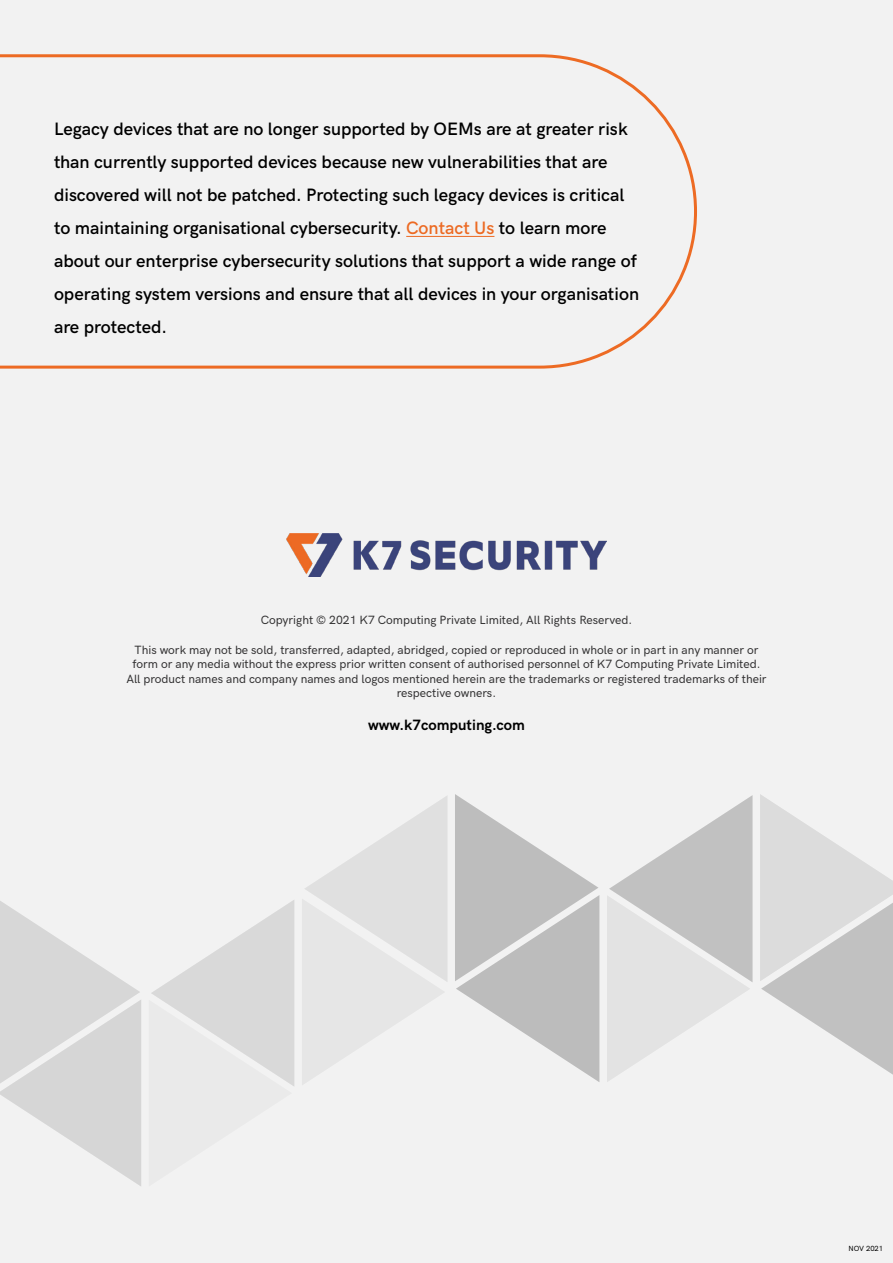
<style>
.page{position:relative;width:893px;height:1263px;background:#f2f2f2}
.page>*{position:absolute;margin:0;border:0;box-sizing:border-box;transform-origin:0 0}
.t1{font:600 18px/33px "HK Grotesk";color:#000}
.t2{font:700 15px "HK Grotesk";color:#000}
.t3{font:500 12px/14.4px "HK Grotesk";color:#333233;text-align:center}
.t4{font:500 7.5px "HK Grotesk";color:#000}
.s1{color:#ec6a23}
</style>
<div class="page">
<svg style="left:760px;top:794px;width:133px;height:281px"></svg>
<svg style="left:455px;top:794px;width:144px;height:288px"></svg>
<svg style="left:607px;top:795px;width:146px;height:287px"></svg>
<svg style="left:302px;top:796px;width:145px;height:289px"></svg>
<svg style="left:0;top:901px;width:141px;height:285px"></svg>
<svg style="left:151px;top:900px;width:143px;height:186px"></svg>
<img style="left:286px;top:533px;width:321px;height:44px">
<svg style="left:0;top:54px;width:697px;height:315px"></svg>
<hr style="left:406px;top:236px;width:88px;height:1px;background:#ec6a23">
<p class="t1" style="left:54px;top:111px;width:587px">Legacy devices that are no longer supported by OEMs are at greater risk than currently supported devices because new vulnerabilities that are discovered will not be patched. Protecting such legacy devices is critical to maintaining organisational cybersecurity. <span class="s1">Contact Us</span> to learn more about our enterprise cybersecurity solutions that support a wide range of operating system versions and ensure that all devices in your organisation are protected.</p>
<p class="t3" style="left:261px;top:612px;width:373px">Copyright © 2021 K7 Computing Private Limited, All Rights Reserved.</p>
<p class="t3" style="left:126px;top:641px;width:642px">This work may not be sold, transferred, adapted, abridged, copied or reproduced in whole or in part in any manner or form or any media without the express prior written consent of authorised personnel of K7 Computing Private Limited.<br>All product names and company names and logos mentioned herein are the trademarks or registered trademarks of their respective owners.</p>
<p class="t2" style="left:368px;top:713px;width:158px">www.k7computing.com</p>
<p class="t4" style="left:848px;top:1243px;width:36px">NOV 2021</p>
</div>
